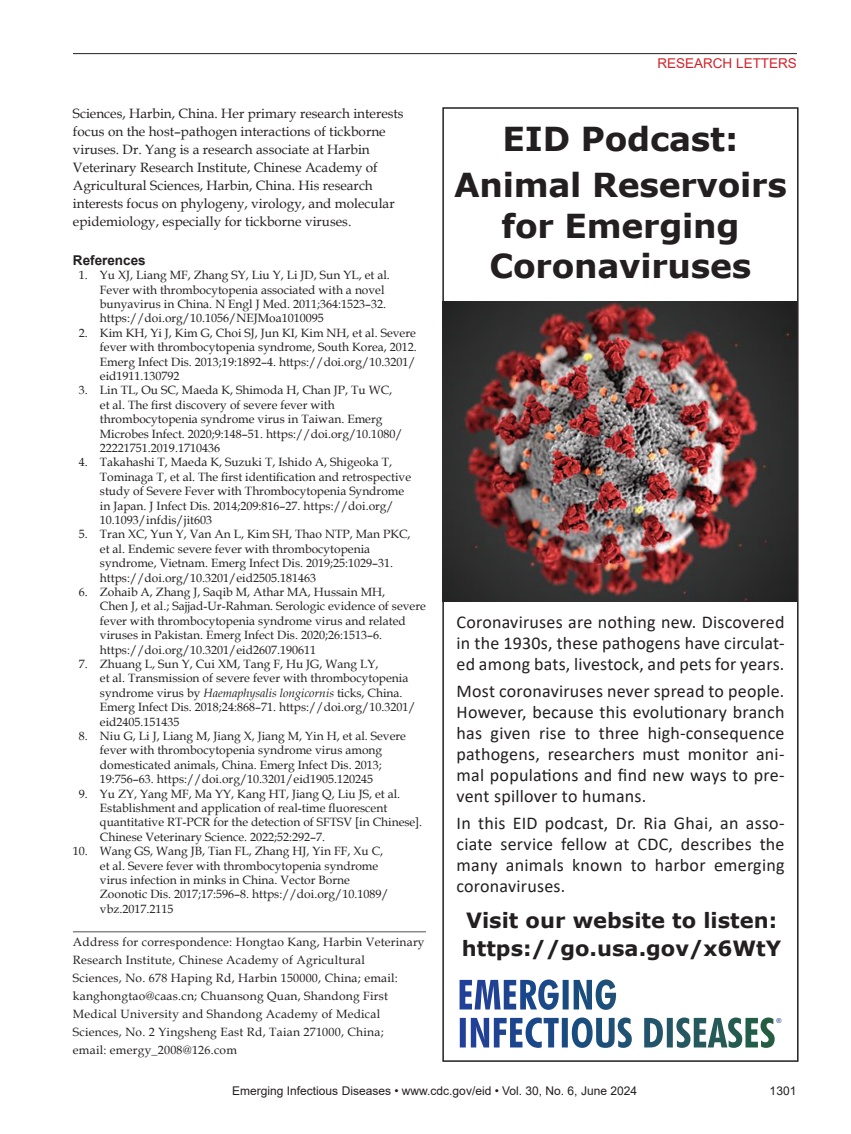
<style>
.page{position:relative;width:851px;height:1134px;background:#fff}
.page>*{position:absolute;margin:0;border:0;box-sizing:border-box;transform-origin:0 0}
.t1{font:700 33px/40.5px "Verdana";letter-spacing:-.01em;color:#231f20;text-align:center}
.t2{font:700 21px/27.9px "Verdana";color:#231f20}
.t3{font:18px/21px "Calibri";letter-spacing:.015em;color:#231f20;text-align:justify}
.Bio{font:13.5px/18px "Book Antiqua";color:#231f20}
.t4{font:13.5px "Arial";color:#d1232a}
.Ref_Title{font:700 13.5px "Arial";color:#231f20}
.References{font:12px/14.4px "Book Antiqua";color:#231f20}
.Correspondence{font:12px/18px "Book Antiqua";letter-spacing:.02em;color:#231f20}
.t5{font:12px "Arial";color:#231f20}
.t6{font:6.9px "Arial";color:#223f99}
.s1{font-style:italic}
</style>
<div class="page">
<hr style="left:73px;top:53px;width:723px;height:1px;background:#231f20">
<hr style="left:73px;top:931px;width:353px;height:1px;background:#636366">
<svg style="left:459px;top:980px;width:315px;height:68px"></svg>
<img style="left:442px;top:301px;width:354px;height:300px">
<p class="Bio" style="left:73px;top:104px;width:332px">Sciences, Harbin, China. Her primary research interests focus on the host–pathogen interactions of tickborne viruses. Dr. Yang is a research associate at Harbin Veterinary Research Institute, Chinese Academy of Agricultural Sciences, Harbin, China. His research interests focus on phylogeny, virology, and molecular epidemiology, especially for tickborne viruses.</p>
<p class="Ref_Title" style="left:73px;top:251px;width:74px">References</p>
<p class="References" style="left:100px;top:268px;width:291px;text-indent:-21px">1. Yu XJ, Liang MF, Zhang SY, Liu Y, Li JD, Sun YL, et al.<br>Fever with thrombocytopenia associated with a novel bunyavirus in China. N Engl J Med. 2011;364:1523–32. https://doi.org/10.1056/NEJMoa1010095</p>
<p class="References" style="left:100px;top:325px;width:318px;text-align:justify;text-indent:-21px">2. Kim KH, Yi J, Kim G, Choi SJ, Jun KI, Kim NH, et al. Severe fever with thrombocytopenia syndrome, South Korea, 2012.<br>Emerg Infect Dis. 2013;19:1892–4. https://doi.org/10.3201/ eid1911.130792</p>
<p class="References" style="left:100px;top:383px;width:304px;text-indent:-21px">3. Lin TL, Ou SC, Maeda K, Shimoda H, Chan JP, Tu WC, et al. The first discovery of severe fever with thrombocytopenia syndrome virus in Taiwan. Emerg Microbes Infect. 2020;9:148–51. https://doi.org/10.1080/ 22221751.2019.1710436</p>
<p class="References" style="left:100px;top:455px;width:313px;text-indent:-21px">4. Takahashi T, Maeda K, Suzuki T, Ishido A, Shigeoka T, Tominaga T, et al. The first identification and retrospective study of Severe Fever with Thrombocytopenia Syndrome in Japan. J Infect Dis. 2014;209:816–27. https://doi.org/ 10.1093/infdis/jit603</p>
<p class="References" style="left:100px;top:527px;width:312px;text-indent:-21px">5. Tran XC, Yun Y, Van An L, Kim SH, Thao NTP, Man PKC, et al. Endemic severe fever with thrombocytopenia syndrome, Vietnam. Emerg Infect Dis. 2019;25:1029–31. https://doi.org/10.3201/eid2505.181463</p>
<p class="References" style="left:100px;top:585px;width:327px;text-indent:-21px">6. Zohaib A, Zhang J, Saqib M, Athar MA, Hussain MH,<br>Chen J, et al.; Sajjad-Ur-Rahman. Serologic evidence of severe fever with thrombocytopenia syndrome virus and related viruses in Pakistan. Emerg Infect Dis. 2020;26:1513–6. https://doi.org/10.3201/eid2607.190611</p>
<p class="References" style="left:100px;top:657px;width:317px;text-indent:-21px">7. Zhuang L, Sun Y, Cui XM, Tang F, Hu JG, Wang LY,<br>et al. Transmission of severe fever with thrombocytopenia syndrome virus by <span class="s1">Haemaphysalis longicornis</span> ticks, China.<br>Emerg Infect Dis. 2018;24:868–71. https://doi.org/10.3201/ eid2405.151435</p>
<p class="References" style="left:100px;top:729px;width:307px;text-indent:-21px">8. Niu G, Li J, Liang M, Jiang X, Jiang M, Yin H, et al. Severe fever with thrombocytopenia syndrome virus among domesticated animals, China. Emerg Infect Dis. 2013; 19:756–63. https://doi.org/10.3201/eid1905.120245</p>
<p class="References" style="left:100px;top:786px;width:324px;text-indent:-21px">9. Yu ZY, Yang MF, Ma YY, Kang HT, Jiang Q, Liu JS, et al.<br>Establishment and application of real-time fluorescent quantitative RT-PCR for the detection of SFTSV [in Chinese].<br>Chinese Veterinary Science. 2022;52:292–7.</p>
<p class="References" style="left:100px;top:844px;width:290px;text-indent:-27px">10. Wang GS, Wang JB, Tian FL, Zhang HJ, Yin FF, Xu C, et al. Severe fever with thrombocytopenia syndrome virus infection in minks in China. Vector Borne Zoonotic Dis. 2017;17:596–8. https://doi.org/10.1089/ vbz.2017.2115</p>
<p class="Correspondence" style="left:73px;top:933px;width:353px">Address for correspondence: Hongtao Kang, Harbin Veterinary Research Institute, Chinese Academy of Agricultural<br>Sciences, No. 678 Haping Rd, Harbin 150000, China; email: kanghongtao@caas.cn; Chuansong Quan, Shandong First Medical University and Shandong Academy of Medical Sciences, No. 2 Yingsheng East Rd, Taian 271000, China;<br>email: emergy_2008@126.com</p>
<p class="t4" style="left:657px;top:54px;width:141px">RESEARCH LETTERS</p>
<p class="t1" style="left:502px;top:118px;width:237px">EID Podcast:</p>
<p class="t1" style="left:454px;top:164px;width:334px">Animal Reservoirs for Emerging<br>Coronaviruses</p>
<p class="t3" style="left:456px;top:611px;width:329px">Coronaviruses are nothing new. Discovered in the 1930s, these pathogens have circulat&shy;ed among bats, livestock, and pets for years.</p>
<p class="t3" style="left:456px;top:680px;width:329px">Most coronaviruses never spread to people.<br>However, because this evolutionary branch has given rise to three high-consequence pathogens, researchers must monitor ani&shy;mal populations and find new ways to pre&shy;vent spillover to humans.</p>
<p class="t3" style="left:456px;top:812px;width:329px">In this EID podcast, Dr. Ria Ghai, an asso&shy;ciate service fellow at CDC, describes the many animals known to harbor emerging coronaviruses.</p>
<p class="t2" style="left:462px;top:906px;width:321px">Visit our website to listen: https://go.usa.gov/x6WtY</p>
<p class="t6" style="left:776px;top:1015px;width:7px">®</p>
<p class="t5" style="left:232px;top:1083px;width:406px">Emerging Infectious Diseases • www.cdc.gov/eid • Vol. 30, No. 6, June 2024</p>
<p class="t5" style="left:769px;top:1083px;width:28px">1301</p>
</div>
